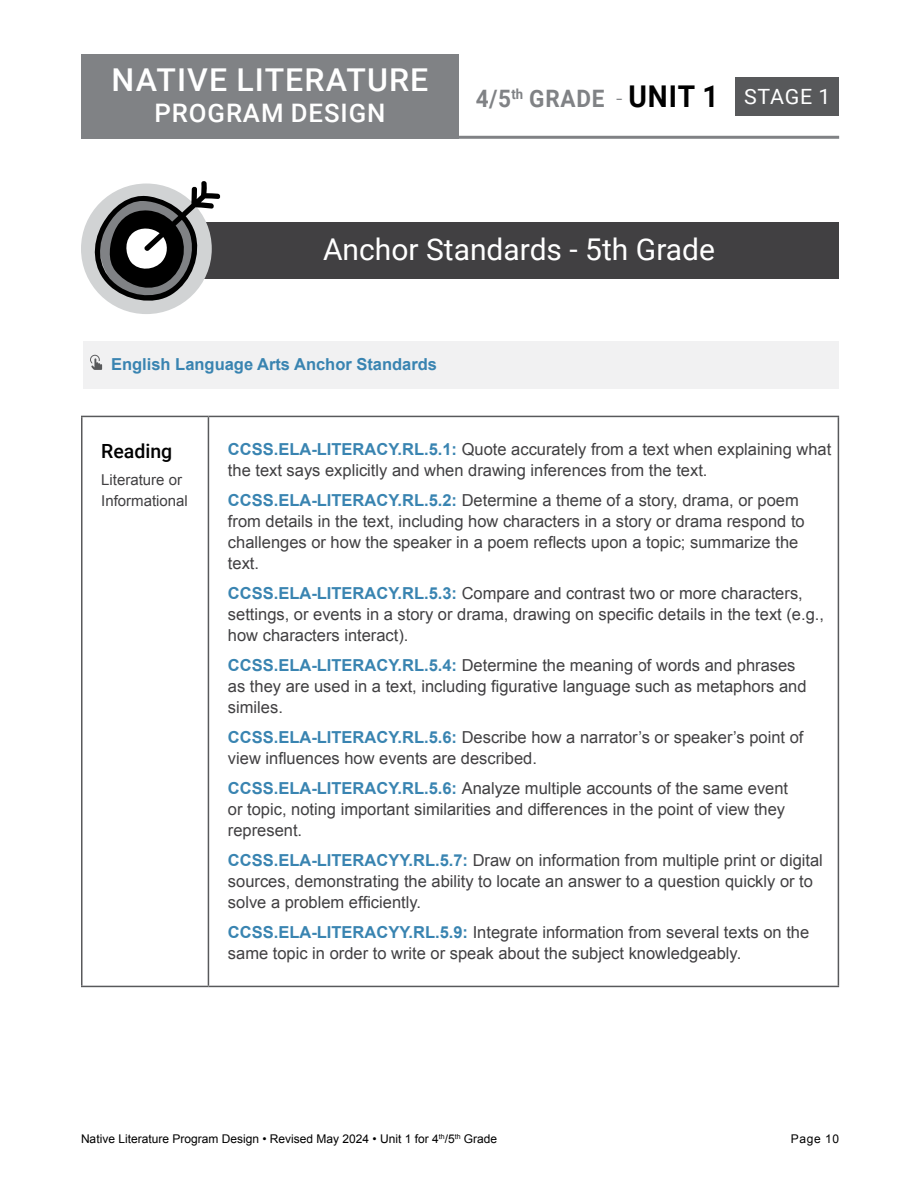
<style>
.page{position:relative;width:918px;height:1188px;background:#fff}
.page>*{position:absolute;margin:0;border:0;box-sizing:border-box;transform-origin:0 0}
.t1{font:500 31.5px "Roboto";letter-spacing:.035em;color:#fff}
.t2{font:30px "Roboto";color:#fff}
.t3{font:500 25.5px "Roboto";letter-spacing:.035em;color:#fff}
.t4{font:700 24px "Roboto";letter-spacing:.035em;color:#808285;scale:.94 1}
.t5{font:500 19.5px "Roboto";color:#000}
.t6{font:16.5px/21px "Arial";color:#414042}
.t7{font:700 16.5px "Arial";color:#3984b1}
.t8{font:15px/21px "Arial";color:#414042}
.t9{font:12px "Arial";color:#000}
.s1{font-weight:300}
.s2{font-size:30px;color:#000}
.s3{font-weight:400;font-size:21px;color:#fff}
.s4{font-weight:700;color:#3984b1}
</style>
<div class="page">
<div style="left:81px;top:54px;width:378px;height:85px;background:#808285"></div>
<hr style="left:81px;top:136px;width:758px;height:3px;background:#808285">
<div style="left:735px;top:77px;width:104px;height:39px;background:#58595b"></div>
<div style="left:200px;top:222px;width:638px;height:56px;background:#414042"></div>
<div style="left:81px;top:184px;width:131px;height:130px;background:#d1d3d4;border-radius:50%"></div>
<svg style="left:91px;top:181px;width:130px;height:125px"></svg>
<div style="left:83px;top:341px;width:756px;height:47px;background:#f1f1f2"></div>
<svg style="left:90px;top:355px;width:12px;height:15px"></svg>
<hr style="left:81px;top:416px;width:127px;height:1px;background:#58595b">
<hr style="left:81px;top:417px;width:1px;height:569px;background:#58595b">
<hr style="left:208px;top:416px;width:631px;height:1px;background:#58595b">
<hr style="left:208px;top:417px;width:1px;height:569px;background:#58595b">
<hr style="left:838px;top:417px;width:1px;height:569px;background:#58595b">
<hr style="left:81px;top:986px;width:127px;height:1px;background:#58595b">
<hr style="left:208px;top:986px;width:631px;height:1px;background:#58595b">
<h1 class="t1" style="left:112px;top:58px;width:318px">NATIVE LITERATURE</h1>
<h3 class="t3" style="left:155px;top:95px;width:232px">PROGRAM DESIGN</h3>
<h3 class="t4" style="left:476px;top:82px;width:379px">4/5<sup>th</sup> GRADE <span class="s1">-</span> <span class="s2">UNIT 1</span> <span class="s3">STAGE 1</span></h3>
<h2 class="t2" style="left:323px;top:228px;width:393px">Anchor Standards - 5th Grade</h2>
<p class="t7" style="left:111px;top:353px;width:328px">English Language Arts Anchor Standards</p>
<p class="t5" style="left:101px;top:437px;width:73px">Reading</p>
<p class="t8" style="left:101px;top:469px;width:88px">Literature or<br>Informational</p>
<p class="t6" style="left:228px;top:439px;width:605px"><span class="s4">CCSS.ELA-LITERACY.RL.5.1:</span> Quote accurately from a text when explaining what the text says explicitly and when drawing inferences from the text.</p>
<p class="t6" style="left:228px;top:490px;width:578px"><span class="s4">CCSS.ELA-LITERACY.RL.5.2:</span> Determine a theme of a story, drama, or poem from details in the text, including how characters in a story or drama respond to challenges or how the speaker in a poem reflects upon a topic; summarize the text.</p>
<p class="t6" style="left:228px;top:583px;width:598px"><span class="s4">CCSS.ELA-LITERACY.RL.5.3:</span> Compare and contrast two or more characters, settings, or events in a story or drama, drawing on specific details in the text (e.g., how characters interact).</p>
<p class="t6" style="left:228px;top:655px;width:580px"><span class="s4">CCSS.ELA-LITERACY.RL.5.4:</span> Determine the meaning of words and phrases as they are used in a text, including figurative language such as metaphors and similes.</p>
<p class="t6" style="left:228px;top:727px;width:577px"><span class="s4">CCSS.ELA-LITERACY.RL.5.6:</span> Describe how a narrator’s or speaker’s point of view influences how events are described.</p>
<p class="t6" style="left:228px;top:778px;width:562px"><span class="s4">CCSS.ELA-LITERACY.RL.5.6:</span> Analyze multiple accounts of the same event or topic, noting important similarities and differences in the point of view they represent.</p>
<p class="t6" style="left:228px;top:850px;width:597px"><span class="s4">CCSS.ELA-LITERACYY.RL.5.7:</span> Draw on information from multiple print or digital sources, demonstrating the ability to locate an answer to a question quickly or to solve a problem efficiently.</p>
<p class="t6" style="left:228px;top:922px;width:583px"><span class="s4">CCSS.ELA-LITERACYY.RL.5.9:</span> Integrate information from several texts on the same topic in order to write or speak about the subject knowledgeably.</p>
<p class="t9" style="left:81px;top:1131px;width:418px">Native Literature Program Design • Revised May 2024 • Unit 1 for 4<sup>th</sup>/5<sup>th</sup> Grade</p>
<p class="t9" style="left:791px;top:1131px;width:50px">Page 10</p>
</div>
